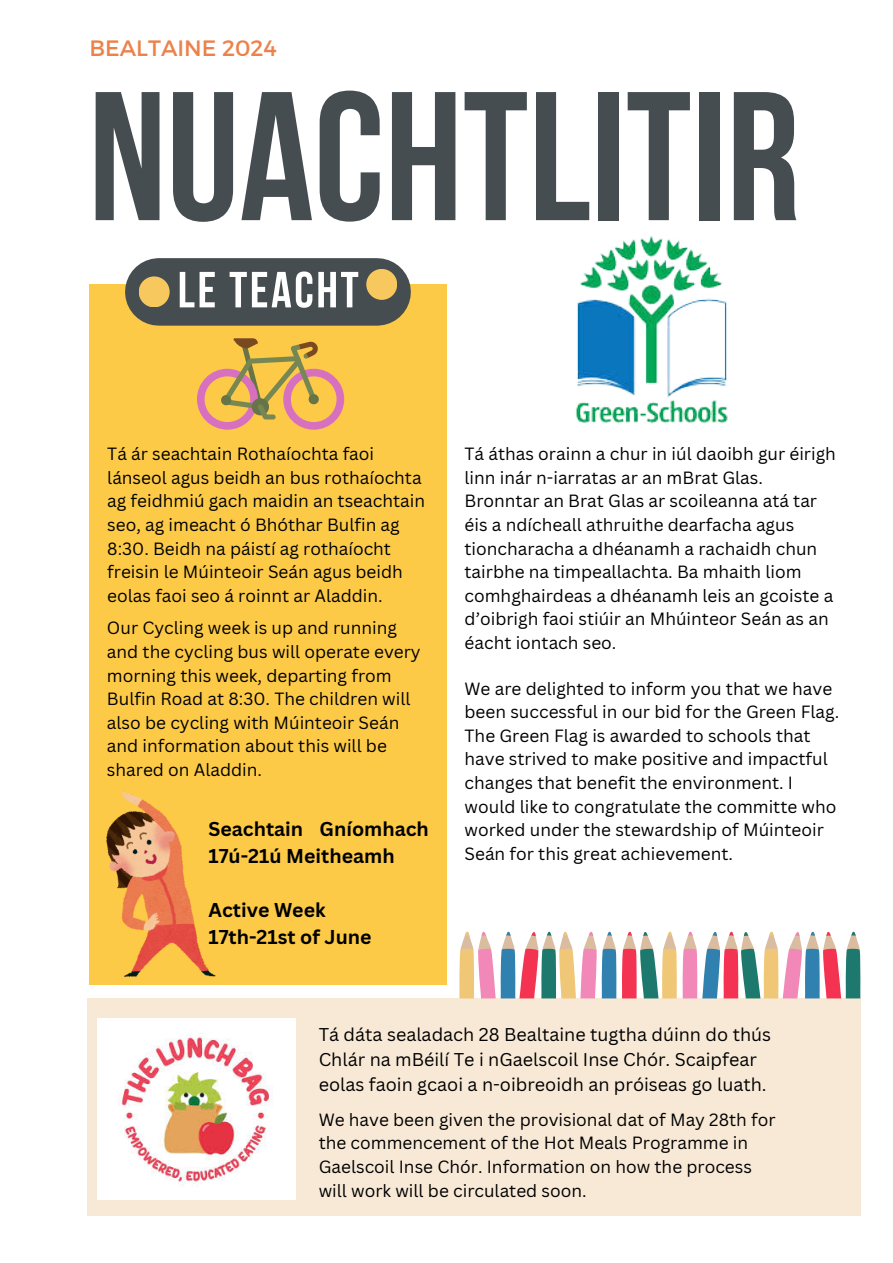
<style>
.page{position:relative;width:893px;height:1263px;background:#fff}
.page>*{position:absolute;margin:0;border:0;box-sizing:border-box;transform-origin:0 0}
.t1{font:183px "Bebas Neue Cyrillic";color:#464d50}
.t2{font:50.7px "Bebas Neue Cyrillic";letter-spacing:.05em;color:#fff}
.t3{font:22.2px "Montserrat";color:#ec814a}
.t4{font:700 19.5px/27px "Canva Sans";color:#000}
.t5{font:18px/24.8px "Canva Sans";color:#000}
.t6{font:17.25px/23.6px "Canva Sans";color:#000}
</style>
<div class="page">
<div style="left:89px;top:284px;width:357px;height:701px;background:#fcca46"></div>
<div style="left:87px;top:998px;width:773px;height:218px;background:#f8e9d6"></div>
<div style="left:159px;top:258px;width:218px;height:68px;background:#464d50"></div>
<div style="left:366px;top:269px;width:31px;height:31px;background:#f7c85d;border-radius:50%"></div>
<div style="left:139px;top:276px;width:31px;height:31px;background:#f7c85d;border-radius:50%"></div>
<svg style="left:459px;top:931px;width:157px;height:67px"></svg>
<svg style="left:622px;top:931px;width:238px;height:67px"></svg>
<svg style="left:197px;top:338px;width:147px;height:91px"></svg>
<img style="left:575px;top:236px;width:153px;height:188px">
<img style="left:98px;top:1019px;width:198px;height:181px">
<img style="left:107px;top:792px;width:108px;height:184px">
<p class="t3" style="left:90px;top:34px;width:189px">BEALTAINE 2024</p>
<h3 class="t1" style="left:88px;top:83px;width:713px">NUACHTLITIR</h3>
<p class="t2" style="left:178px;top:269px;width:182px">LE TEACHT</p>
<p class="t6" style="left:107px;top:441px;width:319px">Tá ár seachtain Rothaíochta faoi lánseol agus beidh an bus rothaíochta ag feidhmiú gach maidin an tseachtain seo, ag imeacht ó Bhóthar Bulfin ag 8:30. Beidh na páistí ag rothaíocht freisin le Múinteoir Seán agus beidh eolas faoi seo á roinnt ar Aladdin.</p>
<p class="t6" style="left:107px;top:616px;width:315px">Our Cycling week is up and running and the cycling bus will operate every morning this week, departing from Bulfin Road at 8:30. The children will also be cycling with Múinteoir Seán and information about this will be shared on Aladdin.</p>
<p class="t4" style="left:208px;top:815px;width:222px">Seachtain Gníomhach<br>17ú-21ú Meitheamh</p>
<p class="t4" style="left:208px;top:896px;width:165px">Active Week<br>17th-21st of June</p>
<p class="t6" style="left:464px;top:441px;width:373px">Tá áthas orainn a chur in iúl daoibh gur éirigh linn inár n-iarratas ar an mBrat Glas.<br>Bronntar an Brat Glas ar scoileanna atá tar éis a ndícheall athruithe dearfacha agus tioncharacha a dhéanamh a rachaidh chun tairbhe na timpeallachta. Ba mhaith liom comhghairdeas a dhéanamh leis an gcoiste a d’oibrigh faoi stiúir an Mhúinteor Seán as an éacht iontach seo.</p>
<p class="t6" style="left:464px;top:676px;width:376px">We are delighted to inform you that we have been successful in our bid for the Green Flag.<br>The Green Flag is awarded to schools that have strived to make positive and impactful changes that benefit the environment. I would like to congratulate the committe who worked under the stewardship of Múinteoir Seán for this great achievement.</p>
<h4 class="t5" style="left:319px;top:1022px;width:454px">Tá dáta sealadach 28 Bealtaine tugtha dúinn do thús<br>Chlár na mBéilí Te i nGaelscoil Inse Chór. Scaipfear eolas faoin gcaoi a n-oibreoidh an próiseas go luath.</h4>
<h4 class="t6" style="left:319px;top:1107px;width:458px">We have been given the provisional dat of May 28th for the commencement of the Hot Meals Programme in Gaelscoil Inse Chór. Information on how the process will work will be circulated soon.</h4>
</div>
